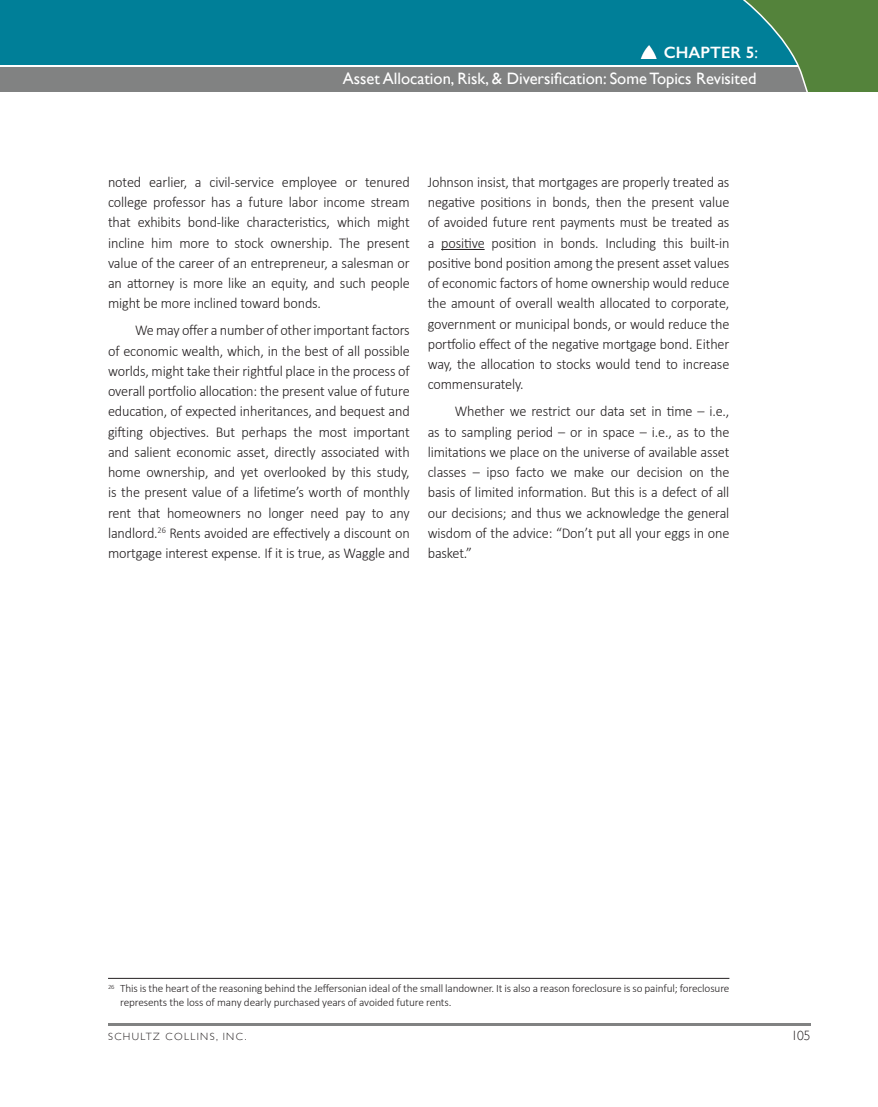
<style>
.page{position:relative;width:878px;height:1107px;background:#fff}
.page>*{position:absolute;margin:0;border:0;box-sizing:border-box;transform-origin:0 0}
.t1{font:16.5px/25.5px "Gill Sans";color:#fff;text-align:right}
.t2{font:300 15px/20.2px "Calibri";letter-spacing:-.01em;color:#231f20;text-align:justify;scale:.95 1}
.t3{font:300 13.5px "Gill Sans";color:#231f20}
.t4{font:300 11.25px/13.5px "Calibri";letter-spacing:-.01em;color:#231f20}
.t5{font:300 10.5px "Gill Sans";letter-spacing:.13em;color:#231f20}
.s1{font-weight:600}
</style>
<div class="page">
<svg style="left:0;top:0;width:878px;height:91px;background:#2d828a"></svg>
<hr style="left:108px;top:1024px;width:702px;height:2px;background:#818282">
<img style="left:637px;top:45px;width:22px;height:14px">
<hr style="left:441px;top:249px;width:43px;height:1px;background:#231f20">
<hr style="left:108px;top:978px;width:621px;height:1px;background:#231f20">
<p class="t1" style="left:343px;top:40px;width:417px"><span class="s1">CHAPTER 5</span>:<br>Asset Allocation, Risk, &amp; Diversification: Some Topics Revisited</p>
<p class="t2" style="left:108px;top:172px;width:319px">noted earlier, a civil-service employee or tenured college professor has a future labor income stream that exhibits bond-like characteristics, which might incline him more to stock ownership. The present value of the career of an entrepreneur, a salesman or an attorney is more like an equity, and such people might be more inclined toward bonds.</p>
<p class="t2" style="left:108px;top:320px;width:319px;text-indent:27px">We may offer a number of other important factors of economic wealth, which, in the best of all possible worlds, might take their rightful place in the process of overall portfolio allocation: the present value of future education, of expected inheritances, and bequest and gifting objectives. But perhaps the most important and salient economic asset, directly associated with home ownership, and yet overlooked by this study, is the present value of a lifetime’s worth of monthly rent that homeowners no longer need pay to any landlord.<sup>26</sup> Rents avoided are effectively a discount on mortgage interest expense. If it is true, as Waggle and</p>
<p class="t2" style="left:428px;top:172px;width:319px">Johnson insist, that mortgages are properly treated as negative positions in bonds, then the present value of avoided future rent payments must be treated as a positive position in bonds. Including this built-in positive bond position among the present asset values of economic factors of home ownership would reduce the amount of overall wealth allocated to corporate, government or municipal bonds, or would reduce the portfolio effect of the negative mortgage bond. Either way, the allocation to stocks would tend to increase commensurately.</p>
<p class="t2" style="left:428px;top:401px;width:319px;text-indent:27px">Whether we restrict our data set in time – i.e., as to sampling period – or in space – i.e., as to the limitations we place on the universe of available asset classes – ipso facto we make our decision on the basis of limited information. But this is a defect of all our decisions; and thus we acknowledge the general wisdom of the advice: “Don’t put all your eggs in one basket.”</p>
<p class="t4" style="left:120px;top:982px;width:611px;text-indent:-12px"><sup>26</sup> This is the heart of the reasoning behind the Jeffersonian ideal of the small landowner. It is also a reason foreclosure is so painful; foreclosure represents the loss of many dearly purchased years of avoided future rents.</p>
<p class="t5" style="left:108px;top:1028px;width:140px">SCHULTZ COLLINS, INC.</p>
<p class="t3" style="left:791px;top:1025px;width:21px">105</p>
</div>
